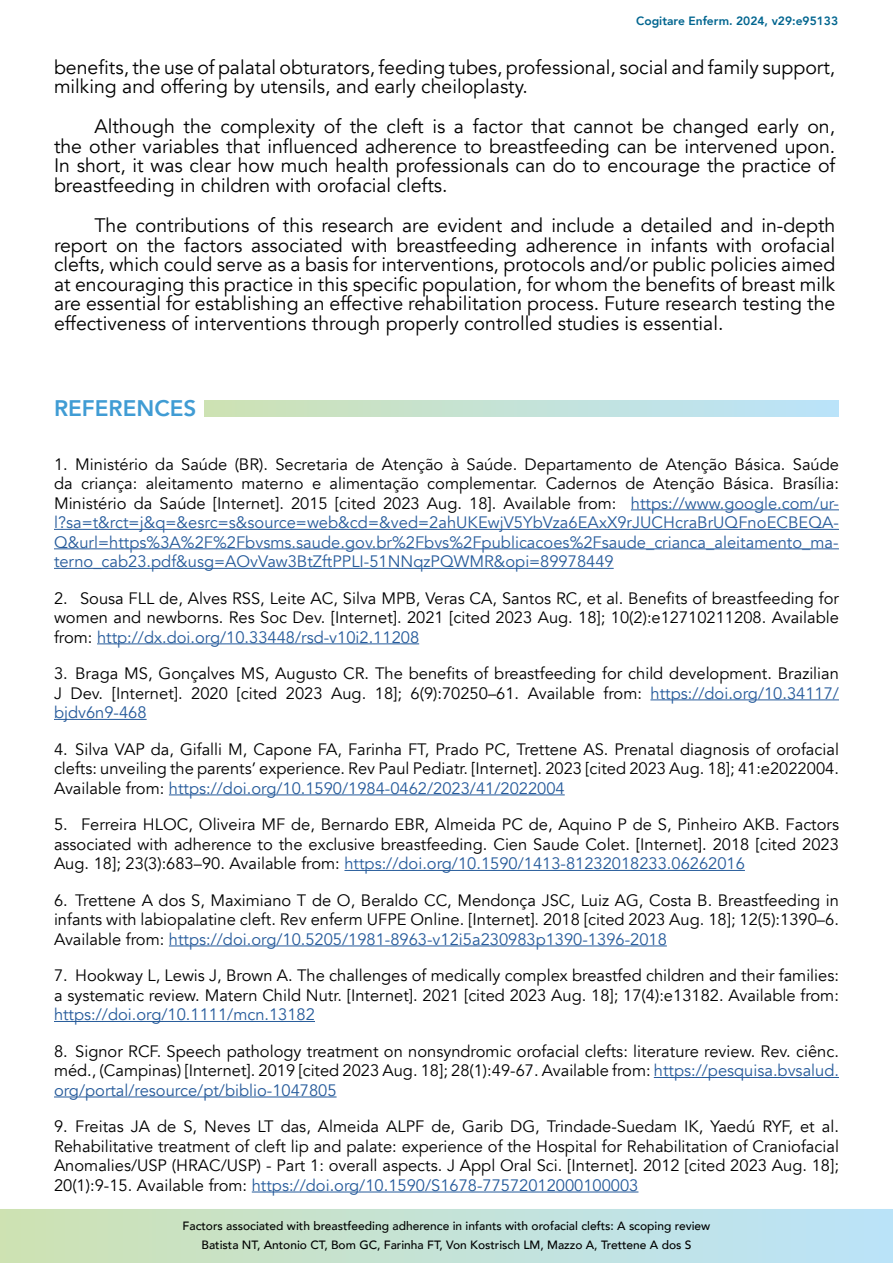
<style>
.page{position:relative;width:893px;height:1263px;background:#fff}
.page>*{position:absolute;margin:0;border:0;box-sizing:border-box;transform-origin:0 0}
.t1{font:800 22.5px "Avenir";color:#409cd4}
.t2{font:19.5px/19.5px "Avenir";color:#000;text-align:justify}
.t3{font:16.5px/19.5px "Avenir";color:#000;text-align:justify}
.t4{font:16.5px/19.5px "Avenir";color:#265b9b;text-align:justify}
.t5{font:500 12px/18.6px "Avenir";color:#000;text-align:center}
.t6{font:800 12px "Avenir";color:#00658f}
.s1{color:#000}
.s2{color:#265b9b}
</style>
<div class="page">
<svg style="left:0;top:1209px;width:893px;height:54px"></svg>
<hr style="left:631px;top:509px;width:208px;height:1px;background:#265b9b">
<hr style="left:54px;top:529px;width:785px;height:1px;background:#265b9b">
<hr style="left:54px;top:548px;width:785px;height:1px;background:#265b9b">
<hr style="left:54px;top:568px;width:560px;height:1px;background:#265b9b">
<hr style="left:97px;top:643px;width:322px;height:1px;background:#265b9b">
<hr style="left:650px;top:699px;width:189px;height:1px;background:#265b9b">
<hr style="left:54px;top:719px;width:93px;height:1px;background:#265b9b">
<hr style="left:169px;top:794px;width:396px;height:1px;background:#265b9b">
<hr style="left:344px;top:870px;width:401px;height:1px;background:#265b9b">
<hr style="left:169px;top:945px;width:498px;height:1px;background:#265b9b">
<hr style="left:54px;top:1021px;width:261px;height:1px;background:#265b9b">
<hr style="left:654px;top:1077px;width:185px;height:1px;background:#265b9b">
<hr style="left:54px;top:1096px;width:283px;height:1px;background:#265b9b">
<hr style="left:252px;top:1191px;width:386px;height:1px;background:#265b9b">
<svg style="left:205px;top:401px;width:634px;height:15px"></svg>
<p class="t6" style="left:636px;top:12px;width:203px">Cogitare Enferm. 2024, v29:e95133</p>
<p class="t2" style="left:54px;top:57px;width:783px">benefits, the use of palatal obturators, feeding tubes, professional, social and family support, milking and offering by utensils, and early cheiloplasty.</p>
<p class="t2" style="left:54px;top:117px;width:783px;text-indent:40px">Although the complexity of the cleft is a factor that cannot be changed early on, the other variables that influenced adherence to breastfeeding can be intervened upon.<br>In short, it was clear how much health professionals can do to encourage the practice of breastfeeding in children with orofacial clefts.</p>
<p class="t2" style="left:54px;top:216px;width:783px;text-indent:40px">The contributions of this research are evident and include a detailed and in-depth report on the factors associated with breastfeeding adherence in infants with orofacial clefts, which could serve as a basis for interventions, protocols and/or public policies aimed at encouraging this practice in this specific population, for whom the benefits of breast milk are essential for establishing an effective rehabilitation process. Future research testing the effectiveness of interventions through properly controlled studies is essential.</p>
<h1 class="t1" style="left:54px;top:391px;width:144px">REFERENCES</h1>
<p class="t4" style="left:54px;top:454px;width:786px"><span class="s1">1. Ministério da Saúde (BR). Secretaria de Atenção à Saúde. Departamento de Atenção Básica. Saúde da criança: aleitamento materno e alimentação complementar. Cadernos de Atenção Básica. Brasília:<br>Ministério da Saúde [Internet]. 2015 [cited 2023 Aug. 18]. Available from:</span> https://www.google.com/ur&shy;l?sa=t&amp;rct=j&amp;q=&amp;esrc=s&amp;source=web&amp;cd=&amp;ved=2ahUKEwjV5YbVza6EAxX9rJUCHcraBrUQFnoECBEQA-Q&amp;url=https%3A%2F%2Fbvsms.saude.gov.br%2Fbvs%2Fpublicacoes%2Fsaude_crianca_aleitamento_ma&shy;terno_cab23.pdf&amp;usg=AOvVaw3BtZftPPLI-51NNqzPQWMR&amp;opi=89978449</p>
<p class="t3" style="left:54px;top:588px;width:786px">2. Sousa FLL de, Alves RSS, Leite AC, Silva MPB, Veras CA, Santos RC, et al. Benefits of breastfeeding for women and newborns. Res Soc Dev. [Internet]. 2021 [cited 2023 Aug. 18]; 10(2):e12710211208. Available from: <span class="s2">http://dx.doi.org/10.33448/rsd-v10i2.11208</span></p>
<p class="t3" style="left:54px;top:664px;width:786px">3. Braga MS, Gonçalves MS, Augusto CR. The benefits of breastfeeding for child development. Brazilian J Dev. [Internet]. 2020 [cited 2023 Aug. 18]; 6(9):70250–61. Available from: <span class="s2">https://doi.org/10.34117/ bjdv6n9-468</span></p>
<p class="t3" style="left:54px;top:740px;width:786px">4. Silva VAP da, Gifalli M, Capone FA, Farinha FT, Prado PC, Trettene AS. Prenatal diagnosis of orofacial clefts: unveiling the parents’ experience. Rev Paul Pediatr. [Internet]. 2023 [cited 2023 Aug. 18]; 41:e2022004.<br>Available from: <span class="s2">https://doi.org/10.1590/1984-0462/2023/41/2022004</span></p>
<p class="t3" style="left:54px;top:815px;width:786px">5. Ferreira HLOC, Oliveira MF de, Bernardo EBR, Almeida PC de, Aquino P de S, Pinheiro AKB. Factors associated with adherence to the exclusive breastfeeding. Cien Saude Colet. [Internet]. 2018 [cited 2023<br>Aug. 18]; 23(3):683–90. Available from: <span class="s2">https://doi.org/10.1590/1413-81232018233.06262016</span></p>
<p class="t3" style="left:54px;top:891px;width:786px">6. Trettene A dos S, Maximiano T de O, Beraldo CC, Mendonça JSC, Luiz AG, Costa B. Breastfeeding in infants with labiopalatine cleft. Rev enferm UFPE Online. [Internet]. 2018 [cited 2023 Aug. 18]; 12(5):1390–6.<br>Available from: <span class="s2">https://doi.org/10.5205/1981-8963-v12i5a230983p1390-1396-2018</span></p>
<p class="t3" style="left:54px;top:966px;width:786px">7. Hookway L, Lewis J, Brown A. The challenges of medically complex breastfed children and their families: a systematic review. Matern Child Nutr. [Internet]. 2021 [cited 2023 Aug. 18]; 17(4):e13182. Available from:</p>
<p class="t4" style="left:54px;top:1005px;width:262px">https://doi.org/10.1111/mcn.13182</p>
<p class="t3" style="left:54px;top:1042px;width:786px">8. Signor RCF. Speech pathology treatment on nonsyndromic orofacial clefts: literature review. Rev. ciênc. méd., (Campinas) [Internet]. 2019 [cited 2023 Aug. 18]; 28(1):49-67. Available from: <span class="s2">https://pesquisa.bvsalud. org/portal/resource/pt/biblio-1047805</span></p>
<p class="t3" style="left:54px;top:1117px;width:786px">9. Freitas JA de S, Neves LT das, Almeida ALPF de, Garib DG, Trindade-Suedam IK, Yaedú RYF, et al.<br>Rehabilitative treatment of cleft lip and palate: experience of the Hospital for Rehabilitation of Craniofacial Anomalies/USP (HRAC/USP) - Part 1: overall aspects. J Appl Oral Sci. [Internet]. 2012 [cited 2023 Aug. 18]; 20(1):9-15. Available from: <span class="s2">https://doi.org/10.1590/S1678-77572012000100003</span></p>
<p class="t5" style="left:183px;top:1216px;width:529px">Factors associated with breastfeeding adherence in infants with orofacial clefts: A scoping review<br>Batista NT, Antonio CT, Bom GC, Farinha FT, Von Kostrisch LM, Mazzo A, Trettene A dos S</p>
</div>
